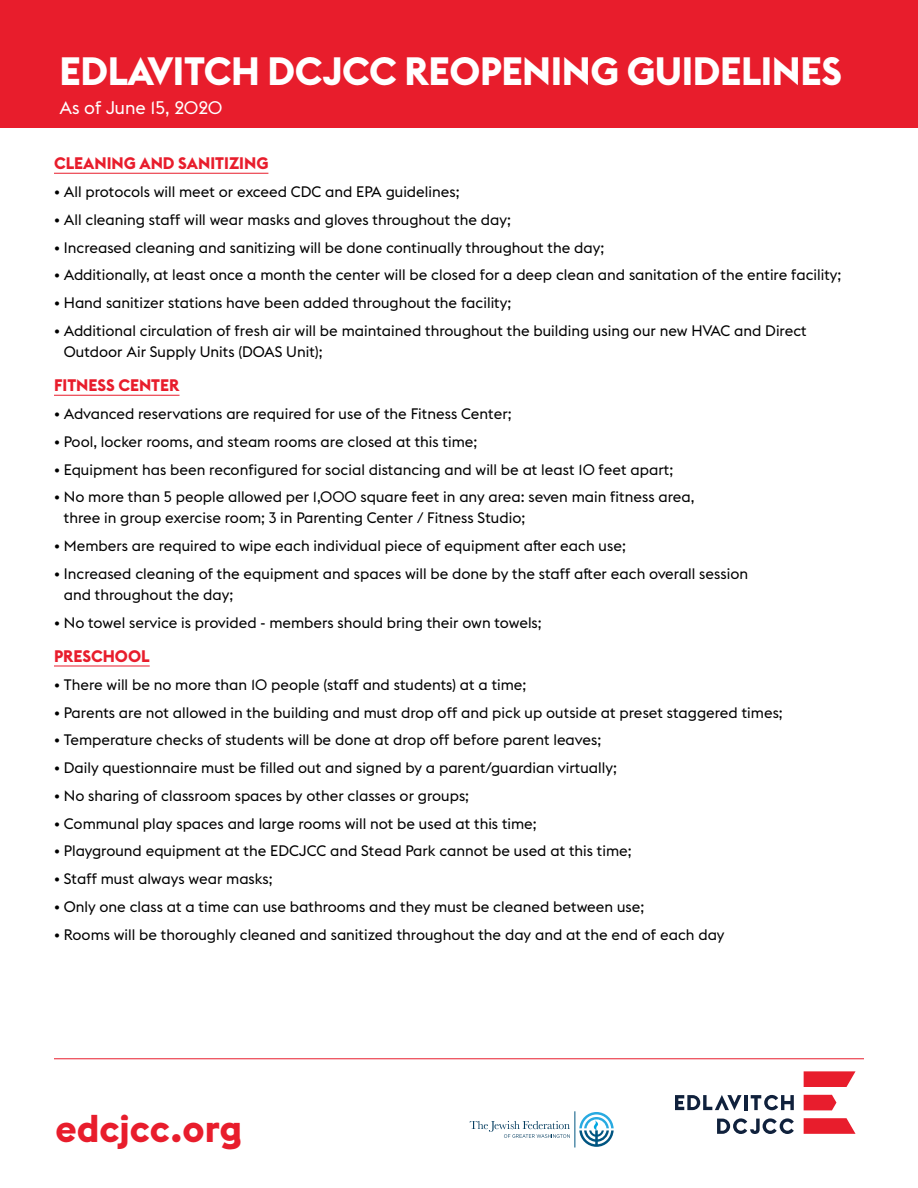
<style>
.page{position:relative;width:918px;height:1188px;background:#fff}
.page>*{position:absolute;margin:0;border:0;box-sizing:border-box;transform-origin:0 0}
.t1{font:700 39px "Euclid Flex";letter-spacing:-.01em;color:#fff}
.t2{font:700 38.25px "Euclid Flex";color:#e81d2c}
.t3{font:18px "Euclid Flex";color:#fff}
.t4{font:700 16.5px "Euclid Flex";color:#e81d2c}
.t5{font:15px/21px "Euclid Flex";color:#000}
</style>
<div class="page">
<div style="left:0;top:0;width:918px;height:127px;background:#e81d2c"></div>
<svg style="left:579px;top:1112px;width:35px;height:35px"></svg>
<svg style="left:470px;top:1121px;width:100px;height:17px"></svg>
<hr style="left:575px;top:1111px;width:1px;height:37px;background:#005581">
<hr style="left:54px;top:1058px;width:810px;height:1px;background:#e81d2c">
<svg style="left:717px;top:1118px;width:77px;height:16px"></svg>
<hr style="left:744px;top:1095px;width:4px;height:15px;background:#10213c">
<svg style="left:751px;top:1095px;width:43px;height:15px"></svg>
<svg style="left:675px;top:1095px;width:67px;height:15px"></svg>
<svg style="left:804px;top:1118px;width:52px;height:16px"></svg>
<svg style="left:804px;top:1095px;width:32px;height:15px"></svg>
<svg style="left:804px;top:1071px;width:52px;height:16px"></svg>
<hr style="left:54px;top:173px;width:214px;height:1px;background:#e81d2c">
<hr style="left:54px;top:395px;width:126px;height:1px;background:#e81d2c">
<hr style="left:54px;top:666px;width:96px;height:1px;background:#e81d2c">
<h1 class="t1" style="left:59px;top:49px;width:784px">EDLAVITCH DCJCC REOPENING GUIDELINES</h1>
<p class="t3" style="left:59px;top:98px;width:165px">As of June 15, 2020</p>
<p class="t4" style="left:54px;top:154px;width:216px">CLEANING AND SANITIZING</p>
<p class="t5" style="left:54px;top:181px;width:407px">• All protocols will meet or exceed CDC and EPA guidelines;</p>
<p class="t5" style="left:54px;top:209px;width:458px">• All cleaning staff will wear masks and gloves throughout the day;</p>
<p class="t5" style="left:54px;top:237px;width:552px">• Increased cleaning and sanitizing will be done continually throughout the day;</p>
<p class="t5" style="left:54px;top:265px;width:789px">• Additionally, at least once a month the center will be closed for a deep clean and sanitation of the entire facility;</p>
<p class="t5" style="left:54px;top:292px;width:459px">• Hand sanitizer stations have been added throughout the facility;</p>
<p class="t5" style="left:64px;top:320px;width:745px;text-indent:-10px">• Additional circulation of fresh air will be maintained throughout the building using our new HVAC and Direct<br>Outdoor Air Supply Units (DOAS Unit);</p>
<p class="t4" style="left:54px;top:376px;width:127px">FITNESS CENTER</p>
<p class="t5" style="left:54px;top:403px;width:459px">• Advanced reservations are required for use of the Fitness Center;</p>
<p class="t5" style="left:54px;top:431px;width:425px">• Pool, locker rooms, and steam rooms are closed at this time;</p>
<p class="t5" style="left:54px;top:459px;width:621px">• Equipment has been reconfigured for social distancing and will be at least 10 feet apart;</p>
<p class="t5" style="left:64px;top:487px;width:632px;text-indent:-10px">• No more than 5 people allowed per 1,000 square feet in any area: seven main fitness area, three in group exercise room; 3 in Parenting Center / Fitness Studio;</p>
<p class="t5" style="left:54px;top:535px;width:573px">• Members are required to wipe each individual piece of equipment after each use;</p>
<p class="t5" style="left:64px;top:563px;width:686px;text-indent:-10px">• Increased cleaning of the equipment and spaces will be done by the staff after each overall session and throughout the day;</p>
<p class="t5" style="left:54px;top:612px;width:489px">• No towel service is provided - members should bring their own towels;</p>
<p class="t4" style="left:54px;top:647px;width:97px">PRESCHOOL</p>
<p class="t5" style="left:54px;top:674px;width:474px">• There will be no more than 10 people (staff and students) at a time;</p>
<p class="t5" style="left:54px;top:702px;width:730px">• Parents are not allowed in the building and must drop off and pick up outside at preset staggered times;</p>
<p class="t5" style="left:54px;top:730px;width:549px">• Temperature checks of students will be done at drop off before parent leaves;</p>
<p class="t5" style="left:54px;top:757px;width:564px">• Daily questionnaire must be filled out and signed by a parent/guardian virtually;</p>
<p class="t5" style="left:54px;top:785px;width:417px">• No sharing of classroom spaces by other classes or groups;</p>
<p class="t5" style="left:54px;top:813px;width:484px">• Communal play spaces and large rooms will not be used at this time;</p>
<p class="t5" style="left:54px;top:841px;width:579px">• Playground equipment at the EDCJCC and Stead Park cannot be used at this time;</p>
<p class="t5" style="left:54px;top:868px;width:220px">• Staff must always wear masks;</p>
<p class="t5" style="left:54px;top:896px;width:592px">• Only one class at a time can use bathrooms and they must be cleaned between use;</p>
<p class="t5" style="left:54px;top:924px;width:672px">• Rooms will be thoroughly cleaned and sanitized throughout the day and at the end of each day</p>
<h2 class="t2" style="left:56px;top:1107px;width:188px">edcjcc.org</h2>
</div>
